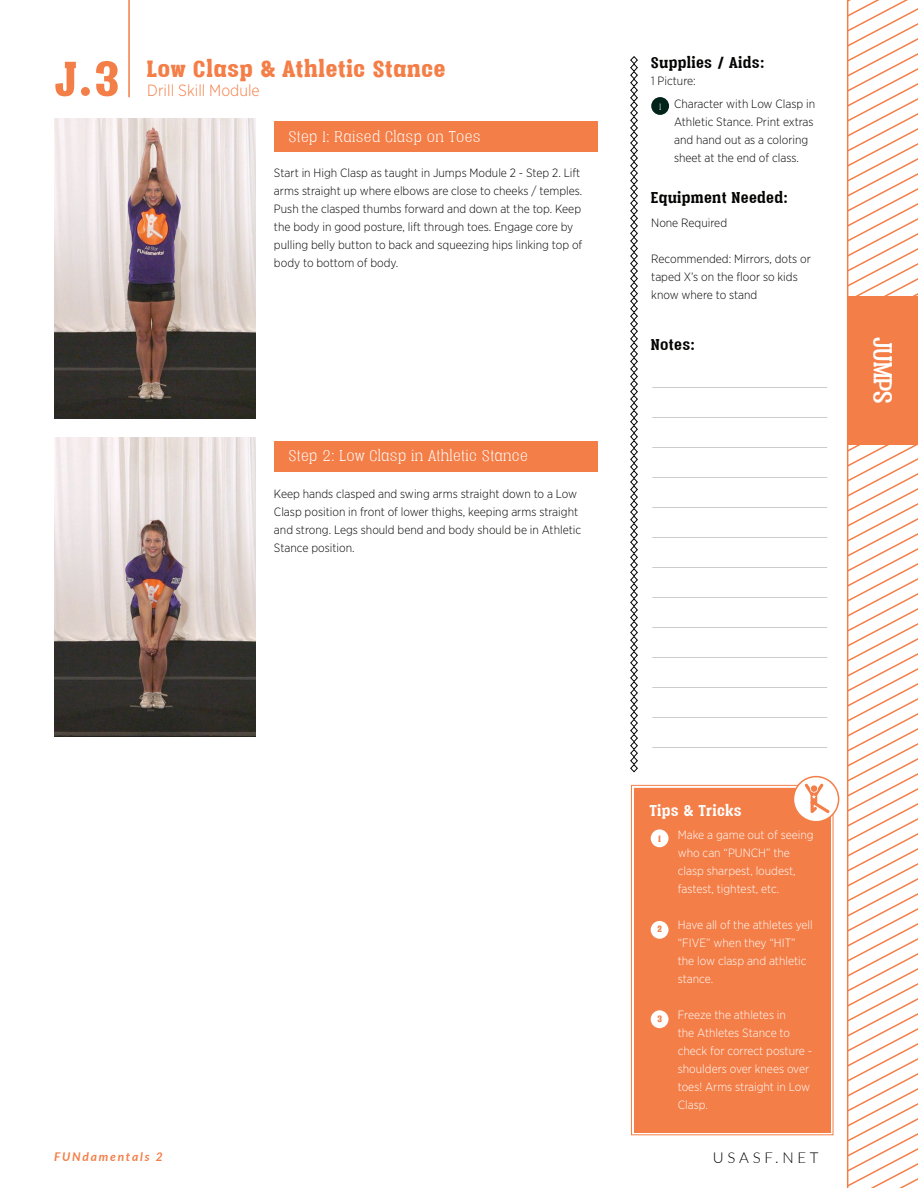
<style>
.page{position:relative;width:918px;height:1188px;background:#fff}
.page>*{position:absolute;margin:0;border:0;box-sizing:border-box;transform-origin:0 0}
.t1{font:900 56.7px "Vacer Serif Personal";color:#f47e47}
.t2{font:30px "Vacer Serif Personal";color:#fff}
.t3{font:900 27px "Vacer Serif Personal";letter-spacing:.05em;color:#f47e47}
.t4{font:300 18px "Vacer Serif Personal";letter-spacing:.05em;color:#fff}
.t5{font:700 18px "Vacer Serif Personal";letter-spacing:.05em;color:#040503}
.t6{font:700 18px "Vacer Serif Personal";letter-spacing:.05em;color:#fff}
.t7{font:300 16.2px "Gotham Narrow";color:#f47e47}
.t8{font:300 15px "Lato";letter-spacing:.25em;color:#040503}
.t9{font:300 12px/18px "Gotham Narrow";color:#040503}
.t10{font:300 12px/18px "Gotham Narrow";color:#fff}
.t11{font:italic 700 12px "Lato";letter-spacing:.15em;color:#f47e47}
.t12{font:900 10.8px "Vacer Serif Personal";color:#f47e47}
</style>
<div class="page">
<svg style="left:846px;top:0;width:72px;height:1188px"></svg>
<div style="left:847px;top:296px;width:71px;height:149px;background:#f47e47"></div>
<hr style="left:128px;top:0;width:2px;height:97px;background:#f47e47">
<div style="left:274px;top:122px;width:324px;height:30px;background:#f47e47"></div>
<img style="left:54px;top:119px;width:202px;height:299px">
<div style="left:274px;top:441px;width:324px;height:30px;background:#f47e47"></div>
<img style="left:54px;top:438px;width:202px;height:299px">
<svg style="left:630px;top:56px;width:8px;height:717px"></svg>
<div style="left:631px;top:784px;width:203px;height:352px;background:#f47e47"></div>
<div style="left:634px;top:788px;width:197px;height:344px;border:3px solid #f47e47"></div>
<div style="left:651px;top:921px;width:18px;height:18px;background:#fff;border-radius:50%"></div>
<div style="left:651px;top:829px;width:18px;height:18px;background:#fff;border-radius:50%"></div>
<svg style="left:793px;top:776px;width:46px;height:47px"></svg>
<div style="left:651px;top:1010px;width:18px;height:18px;background:#fff;border-radius:50%"></div>
<div style="left:651px;top:97px;width:18px;height:18px;background:#012319;border-radius:50%"></div>
<hr style="left:652px;top:387px;width:175px;height:1px;background:#ceccca">
<hr style="left:652px;top:417px;width:175px;height:1px;background:#ceccca">
<hr style="left:652px;top:447px;width:175px;height:1px;background:#ceccca">
<hr style="left:652px;top:477px;width:175px;height:1px;background:#ceccca">
<hr style="left:652px;top:507px;width:175px;height:1px;background:#ceccca">
<hr style="left:652px;top:537px;width:175px;height:1px;background:#ceccca">
<hr style="left:652px;top:567px;width:175px;height:1px;background:#ceccca">
<hr style="left:652px;top:597px;width:175px;height:1px;background:#ceccca">
<hr style="left:652px;top:627px;width:175px;height:1px;background:#ceccca">
<hr style="left:652px;top:657px;width:175px;height:1px;background:#ceccca">
<hr style="left:652px;top:687px;width:175px;height:1px;background:#ceccca">
<hr style="left:652px;top:717px;width:175px;height:1px;background:#ceccca">
<hr style="left:652px;top:747px;width:175px;height:1px;background:#ceccca">
<h1 class="t1" style="left:54px;top:46px;width:66px">J.3</h1>
<h3 class="t3" style="left:147px;top:54px;width:300px">Low Clasp &amp; Athletic Stance</h3>
<h3 class="t7" style="left:147px;top:81px;width:114px">Drill Skill Module</h3>
<h3 class="t4" style="left:289px;top:126px;width:193px">Step 1: Raised Clasp on Toes</h3>
<p class="t9" style="left:274px;top:164px;width:310px">Start in High Clasp as taught in Jumps Module 2 - Step 2. Lift arms straight up where elbows are close to cheeks / temples.<br>Push the clasped thumbs forward and down at the top. Keep the body in good posture, lift through toes. Engage core by pulling belly button to back and squeezing hips linking top of body to bottom of body.</p>
<h3 class="t4" style="left:289px;top:446px;width:241px">Step 2: Low Clasp in Athletic Stance</h3>
<p class="t9" style="left:274px;top:484px;width:309px">Keep hands clasped and swing arms straight down to a Low Clasp position in front of lower thighs, keeping arms straight and strong. Legs should bend and body should be in Athletic Stance position.</p>
<h3 class="t5" style="left:651px;top:52px;width:114px">Supplies / Aids:</h3>
<p class="t9" style="left:674px;top:95px;width:143px;text-indent:-15px"><sub>1</sub> Character with Low Clasp in<br>Athletic Stance. Print extras and hand out as a coloring sheet at the end of class.</p>
<p class="t9" style="left:651px;top:71px;width:46px">1 Picture:</p>
<h3 class="t5" style="left:651px;top:187px;width:138px">Equipment Needed:</h3>
<p class="t9" style="left:651px;top:214px;width:77px">None Required</p>
<p class="t9" style="left:651px;top:250px;width:161px">Recommended: Mirrors, dots or taped X’s on the floor so kids know where to stand</p>
<h3 class="t5" style="left:651px;top:335px;width:45px">Notes:</h3>
<h2 class="t2" style="left:900px;top:337px;width:68px;rotate:90deg">JUMPS</h2>
<h3 class="t6" style="left:650px;top:801px;width:93px">Tips &amp; Tricks</h3>
<p class="t10" style="left:678px;top:826px;width:137px">Make a game out of seeing who can “PUNCH” the clasp sharpest, loudest, fastest, tightest, etc.</p>
<p class="t10" style="left:678px;top:916px;width:137px">Have all of the athletes yell “FIVE” when they “HIT” the low clasp and athletic stance.</p>
<p class="t10" style="left:678px;top:1006px;width:136px">Freeze the athletes in<br>the Athletes Stance to check for correct posture - shoulders over knees over toes! Arms straight in Low<br>Clasp.</p>
<p class="t12" style="left:659px;top:832px;width:4px">1</p>
<p class="t12" style="left:658px;top:923px;width:6px">2</p>
<p class="t12" style="left:657px;top:1012px;width:6px">3</p>
<p class="t11" style="left:54px;top:1148px;width:110px">FUNdamentals 2</p>
<p class="t8" style="left:713px;top:1148px;width:107px">USASF.NET</p>
</div>
